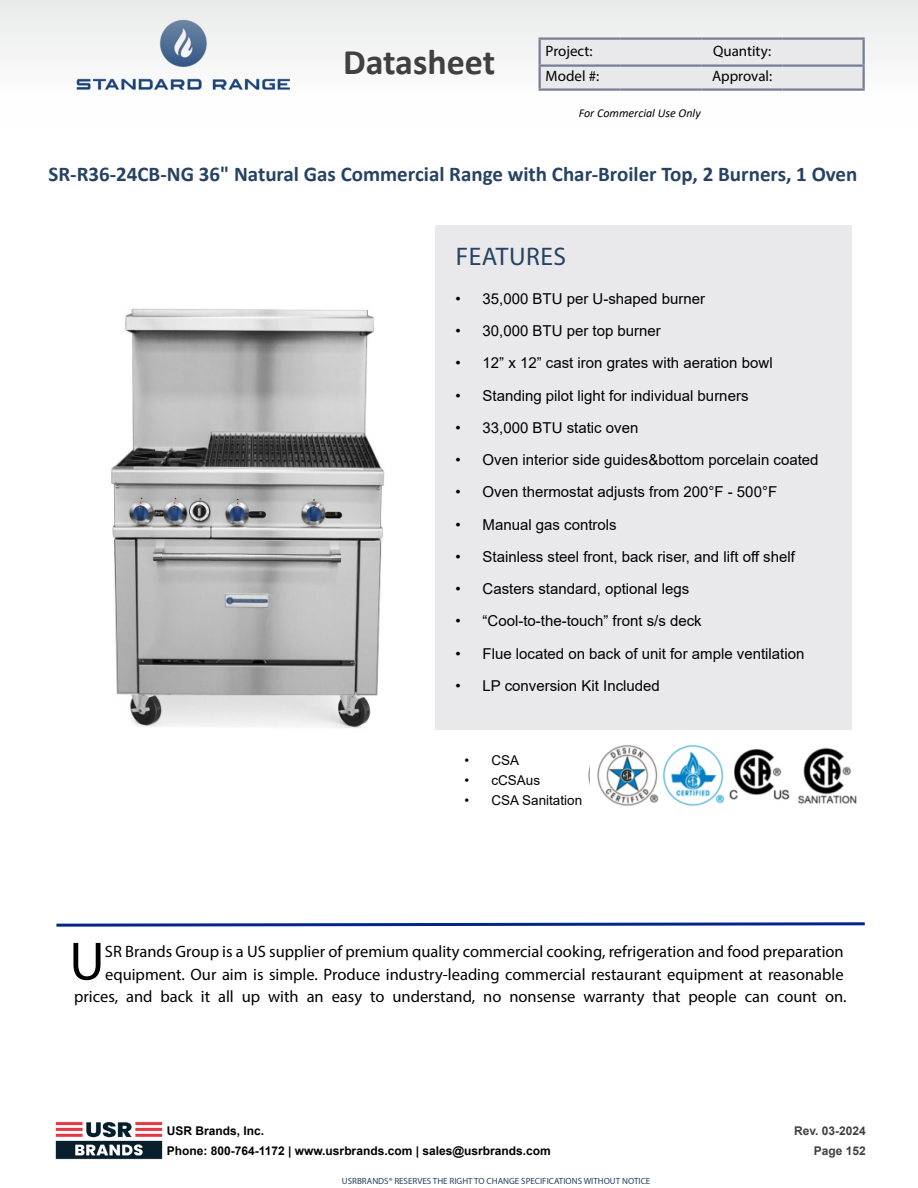
<style>
.page{position:relative;width:918px;height:1188px;background:#fff}
.page>*{position:absolute;margin:0;border:0;box-sizing:border-box;transform-origin:0 0}
.t1{font:54.45px "Myriad Pro";color:#000}
.t2{font:700 36px "Calibri";color:#404042}
.t3{font:25.5px "Myriad Pro";letter-spacing:.02em;color:#274262}
.t4{font:700 21px "Calibri";color:#274262}
.t5{font:16.5px/22.5px "Myriad Pro";color:#000;text-align:right}
.t6{font:15px "Arial";color:#000}
.t7{font:15px "Myriad Pro";color:#000}
.t8{font:13.5px "Arial";color:#000}
.t9{font:700 12px/19.5px "Arial";color:#000}
.t10{font:italic 12px "Calibri";color:#000}
.t11{font:700 12px/19.5px "Arial";color:#404042;text-align:right}
.t12{font:9px "Myriad Pro";color:#274262}
</style>
<div class="page">
<img style="left:55px;top:1121px;width:108px;height:39px">
<svg style="left:56px;top:922px;width:809px;height:5px"></svg>
<div style="left:435px;top:226px;width:417px;height:504px;background:#e9e9ec"></div>
<img style="left:597px;top:744px;width:260px;height:62px">
<img style="left:111px;top:308px;width:274px;height:420px">
<div style="left:0;top:0;width:918px;height:124px;background:#f5f5f5"></div>
<div style="left:541px;top:40px;width:322px;height:48px;background:#e9e9ec"></div>
<hr style="left:539px;top:37px;width:82px;height:3px;background:#777d95">
<hr style="left:539px;top:40px;width:2px;height:24px;background:#777d95">
<hr style="left:621px;top:37px;width:81px;height:3px;background:#777d95">
<hr style="left:702px;top:37px;width:81px;height:3px;background:#777d95">
<hr style="left:783px;top:37px;width:82px;height:3px;background:#777d95">
<hr style="left:863px;top:40px;width:2px;height:24px;background:#777d95">
<hr style="left:539px;top:64px;width:82px;height:3px;background:#777d95">
<hr style="left:539px;top:67px;width:2px;height:21px;background:#777d95">
<hr style="left:621px;top:64px;width:81px;height:3px;background:#777d95">
<hr style="left:702px;top:64px;width:81px;height:3px;background:#777d95">
<hr style="left:783px;top:64px;width:82px;height:3px;background:#777d95">
<hr style="left:863px;top:67px;width:2px;height:21px;background:#777d95">
<hr style="left:539px;top:88px;width:82px;height:3px;background:#777d95">
<hr style="left:621px;top:88px;width:81px;height:3px;background:#777d95">
<hr style="left:702px;top:88px;width:81px;height:3px;background:#777d95">
<hr style="left:783px;top:88px;width:82px;height:3px;background:#777d95">
<h2 class="t2" style="left:343px;top:36px;width:154px">Datasheet</h2>
<p class="t7" style="left:546px;top:42px;width:48px">Project:</p>
<p class="t7" style="left:713px;top:42px;width:60px">Quantity:</p>
<p class="t7" style="left:546px;top:67px;width:55px">Model #:</p>
<p class="t7" style="left:712px;top:67px;width:62px">Approval:</p>
<p class="t10" style="left:579px;top:104px;width:123px">For Commercial Use Only</p>
<h3 class="t4" style="left:49px;top:159px;width:810px">SR-R36-24CB-NG 36" Natural Gas Commercial Range with Char-Broiler Top, 2 Burners, 1 Oven</h3>
<h3 class="t3" style="left:456px;top:241px;width:112px">FEATURES</h3>
<p class="t6" style="left:456px;top:288px;width:251px">• 35,000 BTU per U-shaped burner</p>
<p class="t6" style="left:456px;top:321px;width:207px">• 30,000 BTU per top burner</p>
<p class="t6" style="left:456px;top:353px;width:319px">• 12” x 12” cast iron grates with aeration bowl</p>
<p class="t6" style="left:456px;top:385px;width:294px">• Standing pilot light for individual burners</p>
<p class="t6" style="left:456px;top:417px;width:184px">• 33,000 BTU static oven</p>
<p class="t6" style="left:456px;top:450px;width:364px">• Oven interior side guides&amp;bottom porcelain coated</p>
<p class="t6" style="left:456px;top:482px;width:323px">• Oven thermostat adjusts from 200°F - 500°F</p>
<p class="t6" style="left:456px;top:514px;width:163px">• Manual gas controls</p>
<p class="t6" style="left:456px;top:546px;width:341px">• Stainless steel front, back riser, and lift off shelf</p>
<p class="t6" style="left:456px;top:579px;width:235px">• Casters standard, optional legs</p>
<p class="t6" style="left:456px;top:611px;width:248px">• “Cool-to-the-touch” front s/s deck</p>
<p class="t6" style="left:456px;top:643px;width:350px">• Flue located on back of unit for ample ventilation</p>
<p class="t6" style="left:456px;top:675px;width:206px">• LP conversion Kit Included</p>
<p class="t8" style="left:464px;top:751px;width:56px">• CSA</p>
<p class="t8" style="left:464px;top:771px;width:77px">• cCSAus</p>
<p class="t8" style="left:464px;top:791px;width:119px">• CSA Sanitation</p>
<h1 class="t1" style="left:69px;top:928px;width:37px">U</h1>
<p class="t5" style="left:74px;top:940px;width:774px">SR Brands Group is a US supplier of premium quality commercial cooking, refrigeration and food preparation equipment. Our aim is simple. Produce industry-leading commercial restaurant equipment at reasonable prices, and back it all up with an easy to understand, no nonsense warranty that people can count on.</p>
<p class="t9" style="left:167px;top:1121px;width:386px">USR Brands, Inc.<br>Phone: 800-764-1172 | www.usrbrands.com | sales@usrbrands.com</p>
<p class="t11" style="left:794px;top:1121px;width:73px">Rev. 03-2024<br>Page 152</p>
<p class="t12" style="left:342px;top:1175px;width:310px">USRBRANDS® RESERVES THE RIGHT TO CHANGE SPECIFICATIONS WITHOUT NOTICE</p>
</div>
